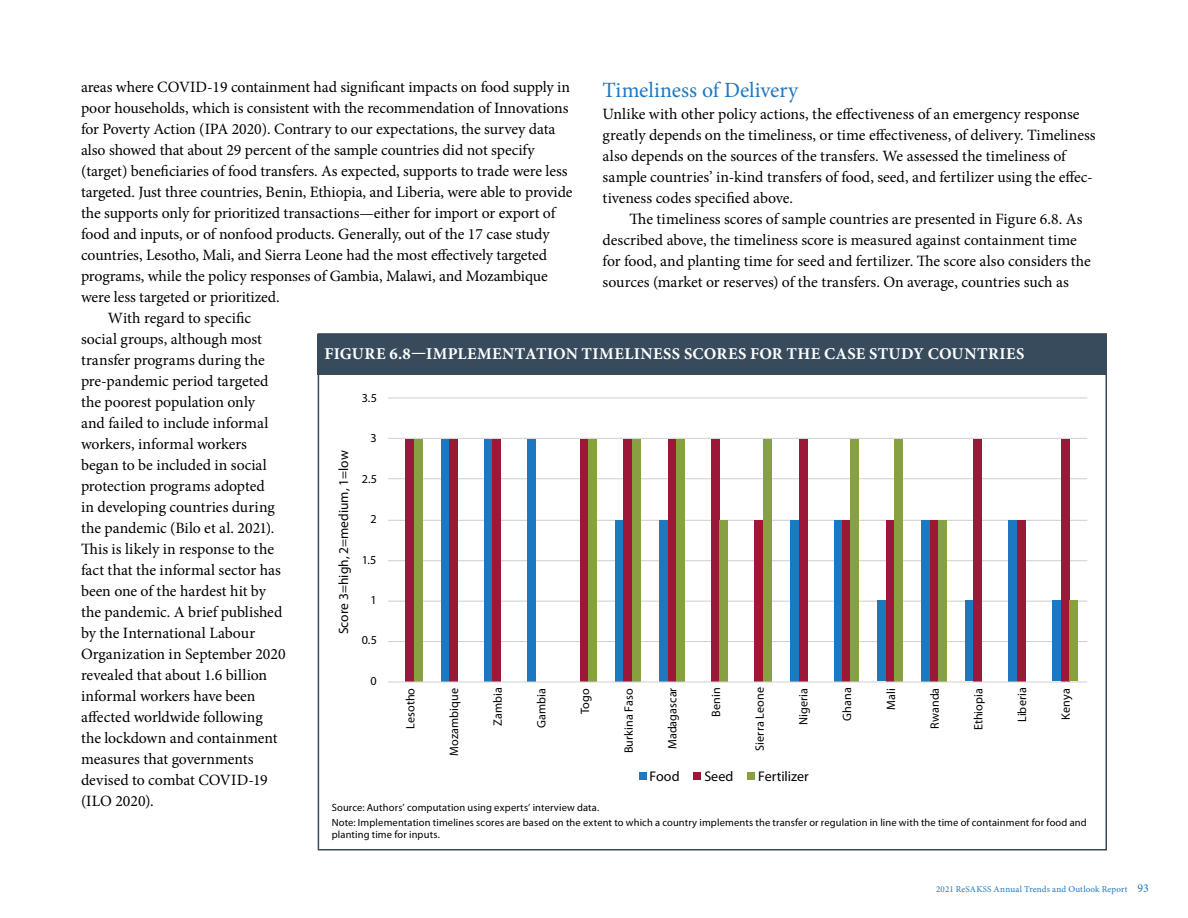
<style>
.page{position:relative;width:1188px;height:918px;background:#fff}
.page>*{position:absolute;margin:0;border:0;box-sizing:border-box;transform-origin:0 0}
.t1{font:21.75px "Minion Pro";letter-spacing:-.005em;color:#1e78c1}
.t2{font:700 16.5px "Minion Pro";letter-spacing:.02em;color:#fff}
.t3{font:15.75px/21px "Minion Pro";letter-spacing:-.005em;color:#000}
.t4{font:14.1px "Myriad Pro";color:#000}
.t5{font:13.5px "Myriad Pro";color:#000}
.t6{font:12.15px "Myriad Pro";letter-spacing:.005em;color:#000}
.t7{font:10.5px/15.5px "Myriad Pro";letter-spacing:.015em;color:#000}
.t8{font:9px "Minion Pro";letter-spacing:.025em;color:#1e78c1}
.s1{font-size:12px}
</style>
<div class="page">
<div style="left:318px;top:333px;width:789px;height:517px;background:#fff;border:2px solid #384b5c"></div>
<div style="left:318px;top:334px;width:789px;height:40px;background:#384b5c"></div>
<div style="left:639px;top:772px;width:8px;height:8px;background:#1e78c1"></div>
<div style="left:693px;top:772px;width:8px;height:8px;background:#9d1738"></div>
<div style="left:748px;top:772px;width:7px;height:8px;background:#87a042"></div>
<hr style="left:388px;top:398px;width:699px;height:1px;background:#cfcfcf">
<hr style="left:388px;top:438px;width:699px;height:1px;background:#cfcfcf">
<hr style="left:388px;top:478px;width:699px;height:1px;background:#cfcfcf">
<hr style="left:388px;top:520px;width:699px;height:1px;background:#cfcfcf">
<hr style="left:388px;top:560px;width:699px;height:1px;background:#cfcfcf">
<hr style="left:388px;top:601px;width:699px;height:1px;background:#cfcfcf">
<hr style="left:388px;top:641px;width:699px;height:1px;background:#cfcfcf">
<div style="left:1052px;top:601px;width:8px;height:80px;background:#1e78c1"></div>
<div style="left:1008px;top:520px;width:8px;height:161px;background:#1e78c1"></div>
<div style="left:965px;top:601px;width:8px;height:80px;background:#1e78c1"></div>
<div style="left:921px;top:520px;width:8px;height:161px;background:#1e78c1"></div>
<div style="left:877px;top:601px;width:8px;height:80px;background:#1e78c1"></div>
<div style="left:834px;top:520px;width:8px;height:161px;background:#1e78c1"></div>
<div style="left:790px;top:520px;width:8px;height:161px;background:#1e78c1"></div>
<div style="left:659px;top:520px;width:8px;height:161px;background:#1e78c1"></div>
<div style="left:615px;top:520px;width:9px;height:161px;background:#1e78c1"></div>
<div style="left:528px;top:439px;width:8px;height:242px;background:#1e78c1"></div>
<div style="left:485px;top:439px;width:8px;height:242px;background:#1e78c1"></div>
<div style="left:441px;top:439px;width:8px;height:242px;background:#1e78c1"></div>
<div style="left:1061px;top:439px;width:8px;height:242px;background:#9d1738"></div>
<div style="left:1017px;top:520px;width:8px;height:161px;background:#9d1738"></div>
<div style="left:973px;top:439px;width:8px;height:242px;background:#9d1738"></div>
<div style="left:930px;top:520px;width:8px;height:161px;background:#9d1738"></div>
<div style="left:886px;top:520px;width:8px;height:161px;background:#9d1738"></div>
<div style="left:842px;top:520px;width:8px;height:161px;background:#9d1738"></div>
<div style="left:799px;top:439px;width:8px;height:242px;background:#9d1738"></div>
<div style="left:755px;top:520px;width:8px;height:161px;background:#9d1738"></div>
<div style="left:711px;top:439px;width:8px;height:242px;background:#9d1738"></div>
<div style="left:668px;top:439px;width:8px;height:242px;background:#9d1738"></div>
<div style="left:624px;top:439px;width:8px;height:242px;background:#9d1738"></div>
<div style="left:580px;top:439px;width:8px;height:242px;background:#9d1738"></div>
<div style="left:493px;top:439px;width:8px;height:242px;background:#9d1738"></div>
<div style="left:449px;top:439px;width:9px;height:242px;background:#9d1738"></div>
<div style="left:406px;top:439px;width:8px;height:242px;background:#9d1738"></div>
<div style="left:1069px;top:601px;width:8px;height:80px;background:#87a042"></div>
<div style="left:938px;top:520px;width:8px;height:161px;background:#87a042"></div>
<div style="left:895px;top:439px;width:8px;height:242px;background:#87a042"></div>
<div style="left:850px;top:439px;width:8px;height:242px;background:#87a042"></div>
<div style="left:763px;top:439px;width:8px;height:242px;background:#87a042"></div>
<div style="left:719px;top:520px;width:9px;height:161px;background:#87a042"></div>
<div style="left:676px;top:439px;width:8px;height:242px;background:#87a042"></div>
<div style="left:632px;top:439px;width:8px;height:242px;background:#87a042"></div>
<div style="left:588px;top:439px;width:9px;height:242px;background:#87a042"></div>
<div style="left:414px;top:439px;width:8px;height:242px;background:#87a042"></div>
<hr style="left:388px;top:682px;width:699px;height:1px;background:#cfcfcf">
<p class="t3" style="left:81px;top:77px;width:491px">areas where COVID-19 containment had significant impacts on food supply in</p>
<p class="t3" style="left:81px;top:98px;width:489px">poor households, which is consistent with the recommendation of Innovations</p>
<p class="t3" style="left:81px;top:119px;width:476px">for Poverty Action (IPA 2020). Contrary to our expectations, the survey data</p>
<p class="t3" style="left:81px;top:140px;width:455px">also showed that about 29 percent of the sample countries did not specify</p>
<p class="t3" style="left:81px;top:161px;width:488px">(target) beneficiaries of food transfers. As expected, supports to trade were less</p>
<p class="t3" style="left:81px;top:182px;width:493px">targeted. Just three countries, Benin, Ethiopia, and Liberia, were able to provide</p>
<p class="t3" style="left:81px;top:203px;width:476px">the supports only for prioritized transactions—either for import or export of</p>
<p class="t3" style="left:81px;top:224px;width:470px">food and inputs, or of nonfood products. Generally, out of the 17 case study</p>
<p class="t3" style="left:81px;top:245px;width:468px">countries, Lesotho, Mali, and Sierra Leone had the most effectively targeted</p>
<p class="t3" style="left:81px;top:266px;width:468px">programs, while the policy responses of Gambia, Malawi, and Mozambique</p>
<p class="t3" style="left:81px;top:287px;width:200px">were less targeted or prioritized.</p>
<p class="t3" style="left:108px;top:308px;width:145px">With regard to specific</p>
<p class="t3" style="left:81px;top:329px;width:183px">social groups, although most</p>
<p class="t3" style="left:81px;top:350px;width:185px">transfer programs during the</p>
<p class="t3" style="left:81px;top:371px;width:189px">pre-pandemic period targeted</p>
<p class="t3" style="left:81px;top:392px;width:176px">the poorest population only</p>
<p class="t3" style="left:81px;top:413px;width:189px">and failed to include informal</p>
<p class="t3" style="left:81px;top:434px;width:168px">workers, informal workers</p>
<p class="t3" style="left:81px;top:455px;width:187px">began to be included in social</p>
<p class="t3" style="left:81px;top:476px;width:185px">protection programs adopted</p>
<p class="t3" style="left:81px;top:497px;width:195px">in developing countries during</p>
<p class="t3" style="left:81px;top:518px;width:195px">the pandemic (Bilo et al. 2021).</p>
<p class="t3" style="left:81px;top:539px;width:195px">This is likely in response to the</p>
<p class="t3" style="left:81px;top:560px;width:201px">fact that the informal sector has</p>
<p class="t3" style="left:81px;top:581px;width:186px">been one of the hardest hit by</p>
<p class="t3" style="left:81px;top:602px;width:203px">the pandemic. A brief published</p>
<p class="t3" style="left:81px;top:623px;width:176px">by the International Labour</p>
<p class="t3" style="left:81px;top:644px;width:206px">Organization in September 2020</p>
<p class="t3" style="left:81px;top:665px;width:188px">revealed that about 1.6 billion</p>
<p class="t3" style="left:81px;top:686px;width:176px">informal workers have been</p>
<p class="t3" style="left:81px;top:707px;width:183px">affected worldwide following</p>
<p class="t3" style="left:81px;top:728px;width:198px">the lockdown and containment</p>
<p class="t3" style="left:81px;top:749px;width:174px">measures that governments</p>
<p class="t3" style="left:81px;top:770px;width:188px">devised to combat COVID-19</p>
<p class="t3" style="left:81px;top:791px;width:74px">(ILO 2020).</p>
<h1 class="t1" style="left:603px;top:75px;width:197px">Timeliness of Delivery</h1>
<p class="t3" style="left:603px;top:104px;width:495px">Unlike with other policy actions, the effectiveness of an emergency response greatly depends on the timeliness, or time effectiveness, of delivery. Timeliness also depends on the sources of the transfers. We assessed the timeliness of sample countries’ in-kind transfers of food, seed, and fertilizer using the effec&shy;tiveness codes specified above.</p>
<p class="t3" style="left:603px;top:209px;width:490px;text-indent:27px">The timeliness scores of sample countries are presented in Figure 6.8. As described above, the timeliness score is measured against containment time for food, and planting time for seed and fertilizer. The score also considers the sources (market or reserves) of the transfers. On average, countries such as</p>
<p class="t2" style="left:324px;top:342px;width:702px">FIGURE 6.8—IMPLEMENTATION TIMELINESS SCORES FOR THE CASE STUDY COUNTRIES</p>
<p class="t6" style="left:362px;top:390px;width:17px">3.5</p>
<p class="t6" style="left:370px;top:431px;width:8px">3</p>
<p class="t5" style="left:335px;top:634px;width:186px;rotate:-90deg">Score 3=high, 2=medium, 1=low</p>
<p class="t6" style="left:362px;top:471px;width:17px">2.5</p>
<p class="t6" style="left:370px;top:512px;width:8px">2</p>
<p class="t6" style="left:362px;top:552px;width:16px">1.5</p>
<p class="t6" style="left:370px;top:592px;width:8px">1</p>
<p class="t6" style="left:362px;top:633px;width:17px">0.5</p>
<p class="t6" style="left:370px;top:673px;width:8px">0</p>
<p class="t6" style="left:403px;top:729px;width:43px;rotate:-90deg">Lesotho</p>
<p class="t6" style="left:447px;top:756px;width:69px;rotate:-90deg">Mozambique</p>
<p class="t6" style="left:490px;top:726px;width:40px;rotate:-90deg">Zambia</p>
<p class="t6" style="left:534px;top:728px;width:41px;rotate:-90deg">Gambia</p>
<p class="t6" style="left:578px;top:714px;width:27px;rotate:-90deg">Togo</p>
<p class="t6" style="left:621px;top:753px;width:66px;rotate:-90deg">Burkina Faso</p>
<p class="t6" style="left:665px;top:749px;width:63px;rotate:-90deg">Madagascar</p>
<p class="t6" style="left:709px;top:717px;width:31px;rotate:-90deg">Benin</p>
<p class="t6" style="left:752px;top:751px;width:65px;rotate:-90deg">Sierra Leone</p>
<p class="t6" style="left:796px;top:725px;width:38px;rotate:-90deg">Nigeria</p>
<p class="t6" style="left:840px;top:721px;width:35px;rotate:-90deg">Ghana</p>
<p class="t6" style="left:883px;top:710px;width:23px;rotate:-90deg">Mali</p>
<p class="t6" style="left:927px;top:729px;width:43px;rotate:-90deg">Rwanda</p>
<p class="t6" style="left:971px;top:730px;width:44px;rotate:-90deg">Ethiopia</p>
<p class="t6" style="left:1014px;top:722px;width:36px;rotate:-90deg">Liberia</p>
<p class="t6" style="left:1058px;top:720px;width:33px;rotate:-90deg">Kenya</p>
<p class="t4" style="left:649px;top:768px;width:32px">Food</p>
<p class="t4" style="left:704px;top:768px;width:31px">Seed</p>
<p class="t4" style="left:758px;top:768px;width:52px">Fertilizer</p>
<p class="t7" style="left:332px;top:799px;width:757px">Source: Authors’ computation using experts’ interview data.<br>Note: Implementation timelines scores are based on the extent to which a country implements the transfer or regulation in line with the time of containment for food and</p>
<p class="t7" style="left:332px;top:827px;width:110px">planting time for inputs.</p>
<p class="t8" style="left:936px;top:883px;width:214px">2021 ReSAKSS Annual Trends and Outlook Report <span class="s1">93</span></p>
</div>
